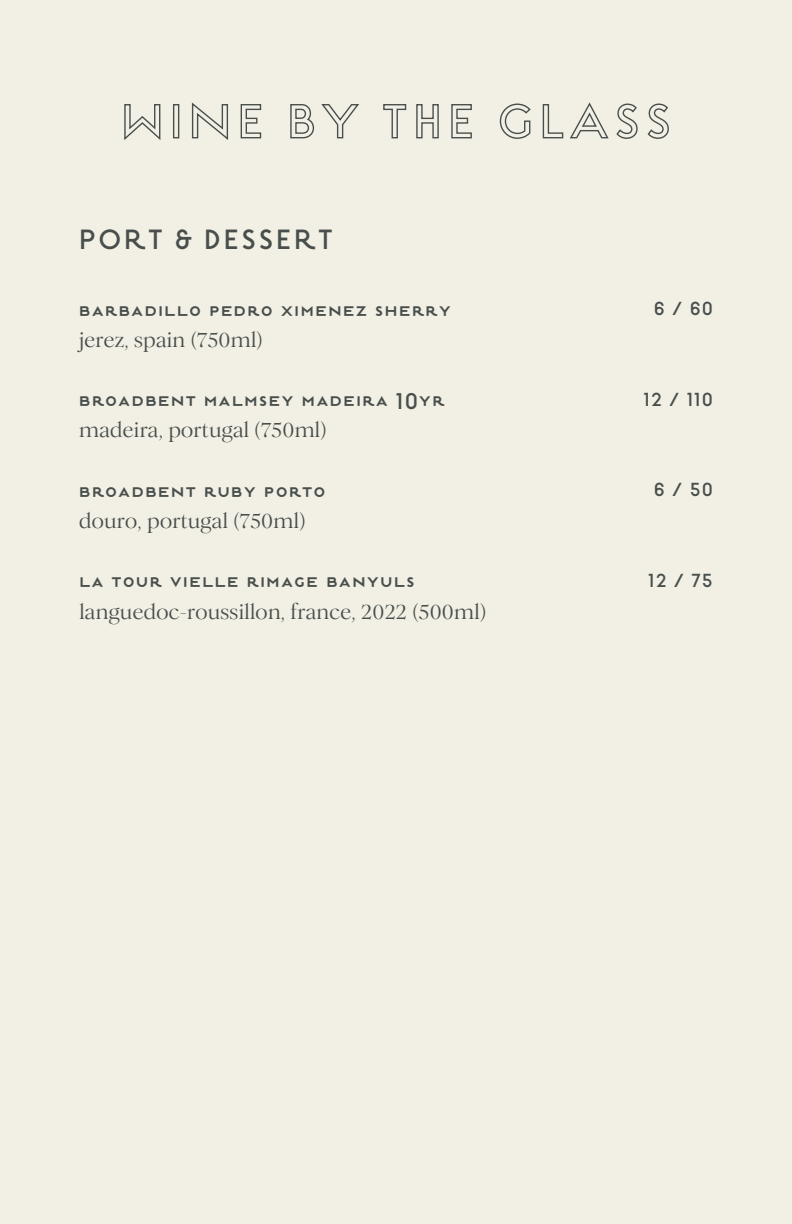
<style>
.page{position:relative;width:792px;height:1224px;background:#f2efe4}
.page>*{position:absolute;margin:0;border:0;box-sizing:border-box;transform-origin:0 0}
.t1{font:500 29.4px "Estilo Pro";letter-spacing:.1em;color:#474e4b}
.t2{font:500 24px "Estilo Pro";letter-spacing:.07em;color:#474e4b}
.t3{font:500 20px "Romie";letter-spacing:.015em;color:#474e4b}
.t4{font:500 20px "Estilo Pro";letter-spacing:.075em;color:#474e4b}
</style>
<div class="page">
<svg style="left:124px;top:102px;width:545px;height:38px"></svg>
<p class="t1" style="left:79px;top:227px;width:255px">PORT &amp; DESSERT</p>
<p class="t2" style="left:79px;top:301px;width:373px">barbadillo pedro ximenez sherry</p>
<p class="t3" style="left:79px;top:327px;width:185px">jerez, spain (750ml)</p>
<p class="t2" style="left:79px;top:391px;width:367px">broadbent malmsey madeira 10yr</p>
<p class="t3" style="left:79px;top:417px;width:249px">madeira, portugal (750ml)</p>
<p class="t2" style="left:79px;top:482px;width:248px">broadbent ruby porto</p>
<p class="t3" style="left:79px;top:508px;width:228px">douro, portugal (750ml)</p>
<p class="t2" style="left:79px;top:572px;width:336px">la tour vielle rimage banyuls</p>
<p class="t3" style="left:79px;top:599px;width:408px">languedoc-roussillon, france, 2022 (500ml)</p>
<h1 class="t4" style="left:654px;top:300px;width:60px">6/60</h1>
<h2 class="t4" style="left:644px;top:391px;width:70px">12 / 110</h2>
<h3 class="t4" style="left:654px;top:481px;width:60px">6/50</h3>
<h3 class="t4" style="left:649px;top:572px;width:65px">12 / 75</h3>
</div>
